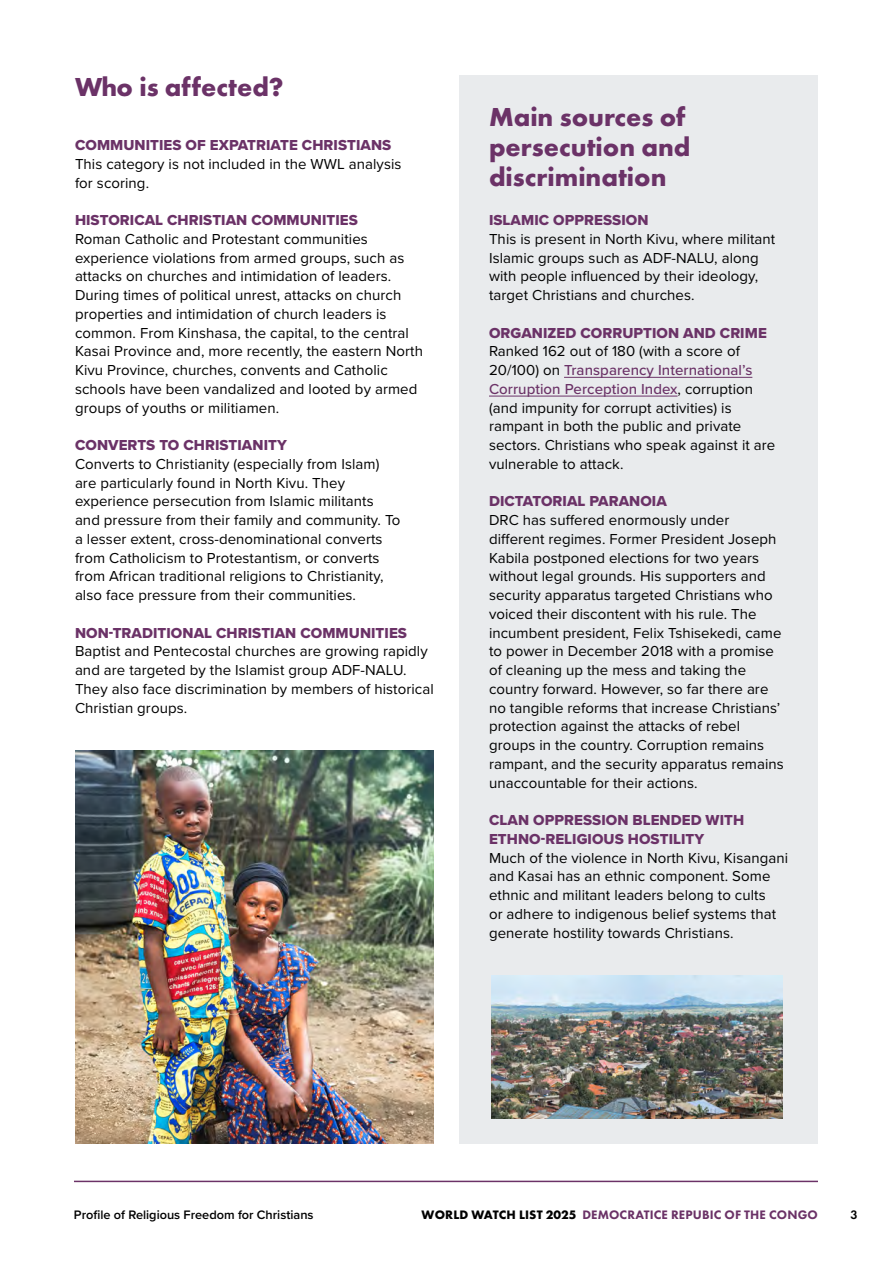
<style>
.page{position:relative;width:893px;height:1263px;background:#fff}
.page>*{position:absolute;margin:0;border:0;box-sizing:border-box;transform-origin:0 0}
.t1{font:700 27px/30px "Futura PT";color:#6b3267}
.t2{font:15px/18.8px "Proxima Nova";letter-spacing:.005em;color:#000}
.t3{font:15px/18.8px "Proxima Nova Extrabld";letter-spacing:.005em;color:#6b3267}
.t4{font:800 12.75px "Futura PT";letter-spacing:.01em;color:#6b3267}
.t5{font:600 12.75px "Proxima Nova";color:#000}
.t6{font:600 12.75px "Futura PT";color:#000}
.s1{font-weight:500;color:#6b3267}
.s2{font-weight:700;color:#000}
</style>
<div class="page">
<hr style="left:74px;top:1181px;width:744px;height:1px;background:#6b3267">
<div style="left:459px;top:75px;width:359px;height:1069px;background:#e9ebed"></div>
<hr style="left:564px;top:377px;width:188px;height:1px;background:#6b3267">
<hr style="left:489px;top:396px;width:189px;height:1px;background:#6b3267">
<img style="left:492px;top:975px;width:290px;height:143px">
<img style="left:75px;top:750px;width:359px;height:394px">
<h1 class="t1" style="left:75px;top:71px;width:210px">Who is affected?</h1>
<p class="t3" style="left:75px;top:135px;width:318px">COMMUNITIES OF EXPATRIATE CHRISTIANS</p>
<p class="t2" style="left:75px;top:154px;width:328px">This category is not included in the WWL analysis for scoring.</p>
<p class="t3" style="left:75px;top:210px;width:284px">HISTORICAL CHRISTIAN COMMUNITIES</p>
<p class="t2" style="left:75px;top:229px;width:349px">Roman Catholic and Protestant communities experience violations from armed groups, such as attacks on churches and intimidation of leaders.<br>During times of political unrest, attacks on church properties and intimidation of church leaders is common. From Kinshasa, the capital, to the central Kasai Province and, more recently, the eastern North Kivu Province, churches, convents and Catholic schools have been vandalized and looted by armed groups of youths or militiamen.</p>
<p class="t3" style="left:75px;top:435px;width:213px">CONVERTS TO CHRISTIANITY</p>
<p class="t2" style="left:75px;top:454px;width:327px">Converts to Christianity (especially from Islam) are particularly found in North Kivu. They experience persecution from Islamic militants and pressure from their family and community. To a lesser extent, cross-denominational converts from Catholicism to Protestantism, or converts from African traditional religions to Christianity, also face pressure from their communities.</p>
<p class="t3" style="left:75px;top:623px;width:333px">NON-TRADITIONAL CHRISTIAN COMMUNITIES</p>
<p class="t2" style="left:75px;top:641px;width:360px">Baptist and Pentecostal churches are growing rapidly and are targeted by the Islamist group ADF-NALU.<br>They also face discrimination by members of historical Christian groups.</p>
<h1 class="t1" style="left:489px;top:101px;width:203px">Main sources of persecution and discrimination</h1>
<p class="t3" style="left:489px;top:210px;width:161px">ISLAMIC OPPRESSION</p>
<p class="t2" style="left:489px;top:229px;width:288px">This is present in North Kivu, where militant Islamic groups such as ADF-NALU, along with people influenced by their ideology, target Christians and churches.</p>
<p class="t3" style="left:489px;top:323px;width:279px">ORGANIZED CORRUPTION AND CRIME</p>
<p class="t2" style="left:489px;top:341px;width:288px">Ranked 162 out of 180 (with a score of 20/100) on <span class="s1">Transparency International’s Corruption Perception Index</span>, corruption (and impunity for corrupt activities) is rampant in both the public and private sectors. Christians who speak against it are vulnerable to attack.</p>
<p class="t3" style="left:489px;top:492px;width:179px">DICTATORIAL PARANOIA</p>
<p class="t2" style="left:489px;top:510px;width:296px">DRC has suffered enormously under different regimes. Former President Joseph Kabila postponed elections for two years without legal grounds. His supporters and security apparatus targeted Christians who voiced their discontent with his rule. The incumbent president, Felix Tshisekedi, came to power in December 2018 with a promise of cleaning up the mess and taking the country forward. However, so far there are no tangible reforms that increase Christians’ protection against the attacks of rebel groups in the country. Corruption remains rampant, and the security apparatus remains unaccountable for their actions.</p>
<p class="t3" style="left:489px;top:810px;width:257px">CLAN OPPRESSION BLENDED WITH<br>ETHNO-RELIGIOUS HOSTILITY</p>
<p class="t2" style="left:489px;top:847px;width:301px">Much of the violence in North Kivu, Kisangani and Kasai has an ethnic component. Some ethnic and militant leaders belong to cults<br>or adhere to indigenous belief systems that generate hostility towards Christians.</p>
<p class="t5" style="left:74px;top:1205px;width:241px">Profile of Religious Freedom for Christians</p>
<p class="t4" style="left:422px;top:1207px;width:398px"><span class="s2">WORLD WATCH LIST 2025</span> DEMOCRATICE REPUBIC OF THE CONGO</p>
<p class="t6" style="left:850px;top:1207px;width:9px">3</p>
</div>
